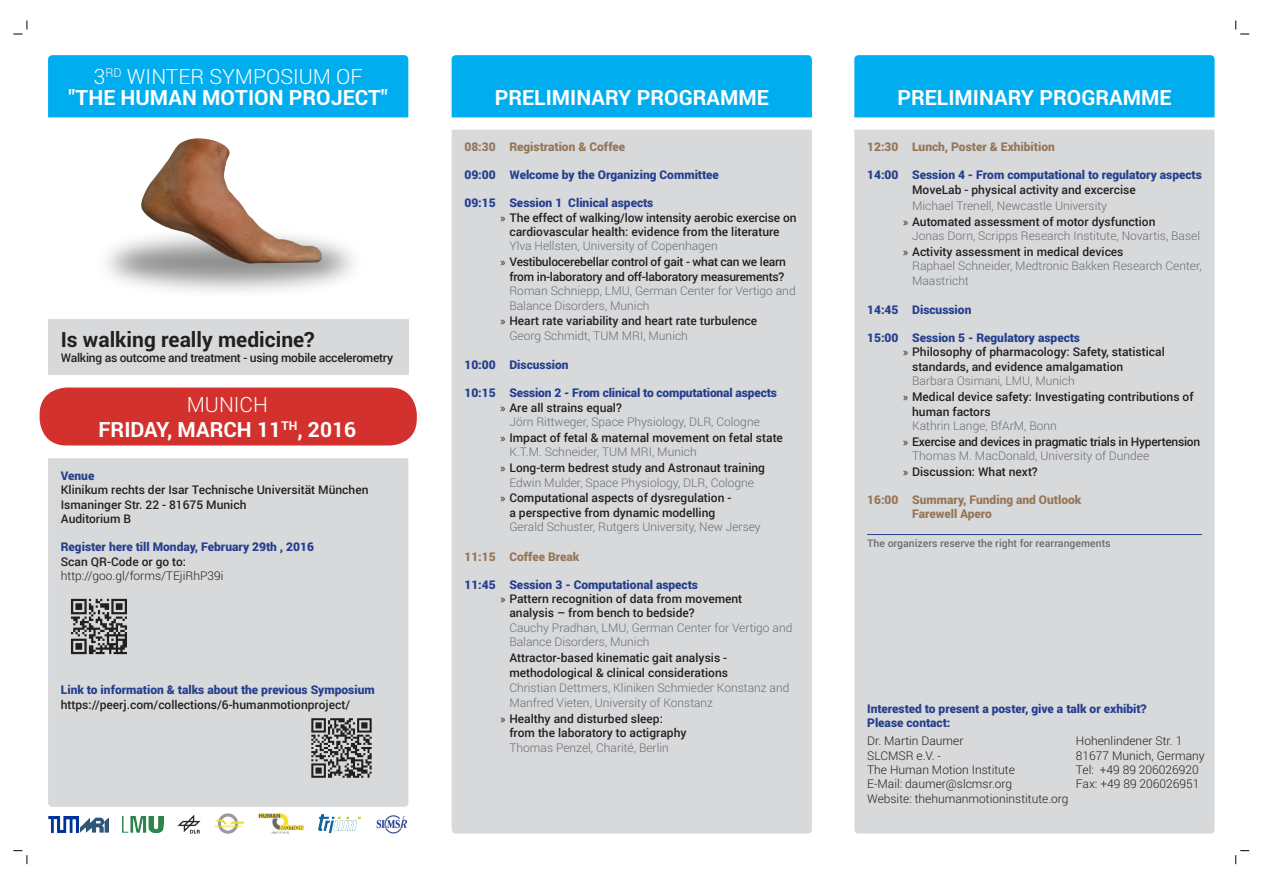
<style>
.page{position:relative;width:1263px;height:893px;background:#fff}
.page>*{position:absolute;margin:0;border:0;box-sizing:border-box;transform-origin:0 0}
.t1{font:700 21px/25.2px "Roboto";color:#fff;text-align:center}
.t2{font:700 21px "Roboto";color:#231f20}
.t3{font:500 12px/14.4px "Roboto";color:#231f20}
.t4{font:300 12px/14.4px "Roboto";color:#6c6d70}
.t5{font:900 12px/14.4px "Roboto";color:#253f8e}
.t6{font:500 12px/15.9px "Roboto";letter-spacing:-.02em;color:#231f20}
.t7{font:300 12px/14.4px "Roboto";color:#231f20}
.t8{font:900 12px/14.4px "Roboto";color:#967657}
.t9{font:500 10.5px "Roboto";color:#6c6d70}
.s1{font-weight:300}
.s2{font-family:"Myriad Pro";font-weight:400}
.s3{font-weight:300;color:#6c6d70}
.s4{font-family:"Myriad Pro";font-weight:400;color:#231f20}
.s5{font-weight:500;color:#231f20}
</style>
<div class="page">
<div style="left:452px;top:55px;width:360px;height:62px;background:#00aeef"></div>
<div style="left:452px;top:130px;width:360px;height:704px;background:#d8d9db"></div>
<div style="left:854px;top:55px;width:360px;height:62px;background:#00aeef"></div>
<div style="left:854px;top:130px;width:360px;height:704px;background:#d8d9db"></div>
<div style="left:40px;top:388px;width:377px;height:57px;background:#d3312e;border-radius:27px"></div>
<div style="left:48px;top:55px;width:360px;height:62px;background:#00aeef"></div>
<div style="left:48px;top:319px;width:360px;height:56px;background:#d8d9db"></div>
<div style="left:48px;top:458px;width:360px;height:349px;background:#d8d9db"></div>
<svg style="left:215px;top:813px;width:29px;height:21px"></svg>
<img style="left:258px;top:813px;width:46px;height:21px">
<img style="left:318px;top:814px;width:43px;height:20px">
<img style="left:376px;top:815px;width:32px;height:19px">
<img style="left:123px;top:816px;width:40px;height:17px">
<img style="left:106px;top:138px;width:247px;height:154px">
<img style="left:80px;top:818px;width:29px;height:15px">
<img style="left:48px;top:816px;width:31px;height:17px">
<img style="left:62px;top:590px;width:73px;height:73px">
<img style="left:304px;top:710px;width:75px;height:76px">
<img style="left:177px;top:815px;width:24px;height:18px">
<hr style="left:867px;top:534px;width:335px;height:1px;background:#253f8e">
<svg style="left:13px;top:21px;width:15px;height:14px"></svg>
<svg style="left:13px;top:850px;width:15px;height:14px"></svg>
<svg style="left:1235px;top:21px;width:14px;height:14px"></svg>
<svg style="left:1235px;top:850px;width:14px;height:14px"></svg>
<h1 class="t1" style="left:68px;top:66px;width:321px;line-height:21px"><span class="s1">3</span><sup>RD</sup> <span class="s1">WINTER SYMPOSIUM OF </span>"THE HUMAN MOTION PROJECT"</h1>
<h1 class="t2" style="left:61px;top:328px;width:255px">Is walking really medicine?</h1>
<p class="t6" style="left:61px;top:350px;width:334px">Walking as outcome and treatment - using mobile accelerometry</p>
<h1 class="t1" style="left:99px;top:392px;width:259px"><span class="s1">MUNICH<br></span>FRIDAY, MARCH 11<sup>TH</sup>, 2016</h1>
<p class="t5" style="left:61px;top:469px;width:35px">Venue</p>
<p class="t3" style="left:61px;top:483px;width:309px">Klinikum rechts der Isar Technische Universität München<br>Ismaninger Str. 22 - 81675 Munich<br>Auditorium B</p>
<p class="t5" style="left:61px;top:540px;width:255px">Register here till Monday, February 29th , 2016</p>
<p class="t3" style="left:61px;top:554px;width:127px">Scan QR-Code or go to:</p>
<p class="t7" style="left:61px;top:569px;width:164px">http://goo.gl/forms/TEjiRhP39i</p>
<p class="t5" style="left:61px;top:683px;width:315px">Link to information &amp; talks about the previous Symposium</p>
<p class="t3" style="left:61px;top:697px;width:291px">https://peerj.com/collections/6-humanmotionproject/</p>
<h1 class="t1" style="left:495px;top:85px;width:275px">PRELIMINARY PROGRAMME</h1>
<p class="t8" style="left:464px;top:140px;width:162px">08:30 Registration &amp; Coffee</p>
<p class="t5" style="left:464px;top:168px;width:256px">09:00 Welcome by the Organizing Committee</p>
<p class="t5" style="left:464px;top:196px;width:191px">09:15 Session 1 Clinical aspects</p>
<p class="t3" style="left:500px;top:210px;width:298px"><span class="s2">»</span> The effect of walking/low intensity aerobic exercise on</p>
<p class="t3" style="left:509px;top:225px;width:272px">cardiovascular health: evidence from the literature</p>
<p class="t6" style="left:500px;top:238px;width:287px;text-indent:9px"><span class="s3">Ylva Hellsten, University of Copenhagen<br></span><span class="s2">»</span> Vestibulocerebellar control of gait - what can we learn</p>
<p class="t6" style="left:509px;top:269px;width:276px">from in-laboratory and off-laboratory measurements?</p>
<p class="t4" style="left:509px;top:284px;width:288px">Roman Schniepp, LMU, German Center for Vertigo and<br>Balance Disorders, Munich</p>
<p class="t3" style="left:509px;top:314px;width:249px;text-indent:-9px"><span class="s2">»</span> Heart rate variability and heart rate turbulence<br><span class="s3">Georg Schmidt, TUM MRI, Munich</span></p>
<p class="t5" style="left:464px;top:358px;width:106px">10:00 Discussion</p>
<p class="t5" style="left:500px;top:386px;width:278px;text-indent:-36px">10:15 Session 2 - From clinical to computational aspects <span class="s4">»</span> <span class="s5">Are all strains equal?</span></p>
<p class="t3" style="left:500px;top:414px;width:284px;line-height:15.9px;text-indent:9px"><span class="s3">Jörn Rittweger, Space Physiology, DLR, Cologne<br></span><span class="s2">»</span> Impact of fetal &amp; maternal movement on fetal state</p>
<p class="t3" style="left:500px;top:444px;width:266px;line-height:15.9px;text-indent:9px"><span class="s3">K.T.M. Schneider, TUM MRI, Munich<br></span><span class="s2">»</span> Long-term bedrest study and Astronaut training</p>
<p class="t4" style="left:500px;top:474px;width:255px;line-height:15.9px;text-indent:9px">Edwin Mulder, Space Physiology, DLR, Cologne <span class="s4">»</span> <span class="s5">Computational aspects of dysregulation -</span></p>
<p class="t3" style="left:509px;top:506px;width:207px">a perspective from dynamic modelling</p>
<p class="t4" style="left:509px;top:520px;width:253px">Gerald Schuster, Rutgers University, New Jersey</p>
<p class="t8" style="left:464px;top:549px;width:117px">11:15 Coffee Break</p>
<p class="t5" style="left:464px;top:577px;width:235px">11:45 Session 3 - Computational aspects</p>
<p class="t3" style="left:500px;top:592px;width:243px"><span class="s2">»</span> Pattern recognition of data from movement</p>
<p class="t3" style="left:509px;top:606px;width:187px">analysis – from bench to bedside?</p>
<p class="t4" style="left:509px;top:620px;width:284px">Cauchy Pradhan, LMU, German Center for Vertigo and<br>Balance Disorders, Munich</p>
<p class="t3" style="left:509px;top:651px;width:220px">Attractor-based kinematic gait analysis - methodological &amp; clinical considerations</p>
<p class="t4" style="left:509px;top:681px;width:282px">Christian Dettmers, Kliniken Schmieder Konstanz and<br>Manfred Vieten, University of Konstanz</p>
<p class="t3" style="left:509px;top:711px;width:179px;text-indent:-9px"><span class="s2">»</span> Healthy and disturbed sleep: from the laboratory to actigraphy</p>
<p class="t4" style="left:509px;top:740px;width:161px">Thomas Penzel, Charité, Berlin</p>
<h1 class="t1" style="left:897px;top:85px;width:275px">PRELIMINARY PROGRAMME</h1>
<p class="t8" style="left:867px;top:140px;width:189px">12:30 Lunch, Poster &amp; Exhibition</p>
<p class="t5" style="left:867px;top:168px;width:336px">14:00 Session 4 - From computational to regulatory aspects</p>
<p class="t3" style="left:912px;top:182px;width:225px">MoveLab - physical activity and excercise</p>
<p class="t3" style="left:903px;top:198px;width:254px;line-height:15.9px;text-indent:9px"><span class="s3">Michael Trenell, Newcastle University<br></span><span class="s2">»</span> Automated assessment of motor dysfunction</p>
<p class="t4" style="left:903px;top:228px;width:298px;line-height:15.9px;text-indent:9px">Jonas Dorn, Scripps Research Institute, Novartis, Basel <span class="s4">»</span> <span class="s5">Activity assessment in medical devices</span></p>
<p class="t4" style="left:912px;top:259px;width:291px">Raphael Schneider, Medtronic Bakken Research Center,<br>Maastricht</p>
<p class="t5" style="left:867px;top:303px;width:106px">14:45 Discussion</p>
<p class="t5" style="left:867px;top:331px;width:214px">15:00 Session 5 - Regulatory aspects</p>
<p class="t3" style="left:903px;top:345px;width:263px"><span class="s2">»</span> Philosophy of pharmacology: Safety, statistical</p>
<p class="t3" style="left:912px;top:359px;width:213px">standards, and evidence amalgamation</p>
<p class="t3" style="left:903px;top:373px;width:292px;line-height:15.9px;text-indent:9px"><span class="s3">Barbara Osimani, LMU, Munich<br></span><span class="s2">»</span> Medical device safety: Investigating contributions of</p>
<p class="t3" style="left:912px;top:404px;width:80px">human factors</p>
<p class="t6" style="left:903px;top:418px;width:299px;text-indent:9px"><span class="s3">Kathrin Lange, BfArM, Bonn<br></span><span class="s2">»</span> Exercise and devices in pragmatic trials in Hypertension</p>
<p class="t4" style="left:903px;top:448px;width:248px;line-height:15.9px;text-indent:9px">Thomas M. MacDonald, University of Dundee <span class="s4">»</span> <span class="s5">Discussion: What next?</span></p>
<p class="t8" style="left:912px;top:493px;width:171px;text-indent:-45px">16:00 Summary, Funding and Outlook<br>Farewell Apero</p>
<p class="t9" style="left:867px;top:537px;width:245px">The organizers reserve the right for rearrangements</p>
<p class="t5" style="left:867px;top:701px;width:281px">Interested to present a poster, give a talk or exhibit?<br>Please contact:</p>
<p class="t7" style="left:867px;top:734px;width:203px">Dr. Martin Daumer<br>SLCMSR e.V. -<br>The Human Motion Institute<br>E-Mail: daumer@slcmsr.org<br>Website: thehumanmotioninstitute.org</p>
<p class="t7" style="left:1076px;top:734px;width:130px">Hohenlindener Str. 1<br>81677 Munich, Germany<br>Tel: +49 89 206026920<br>Fax: +49 89 206026951</p>
</div>
